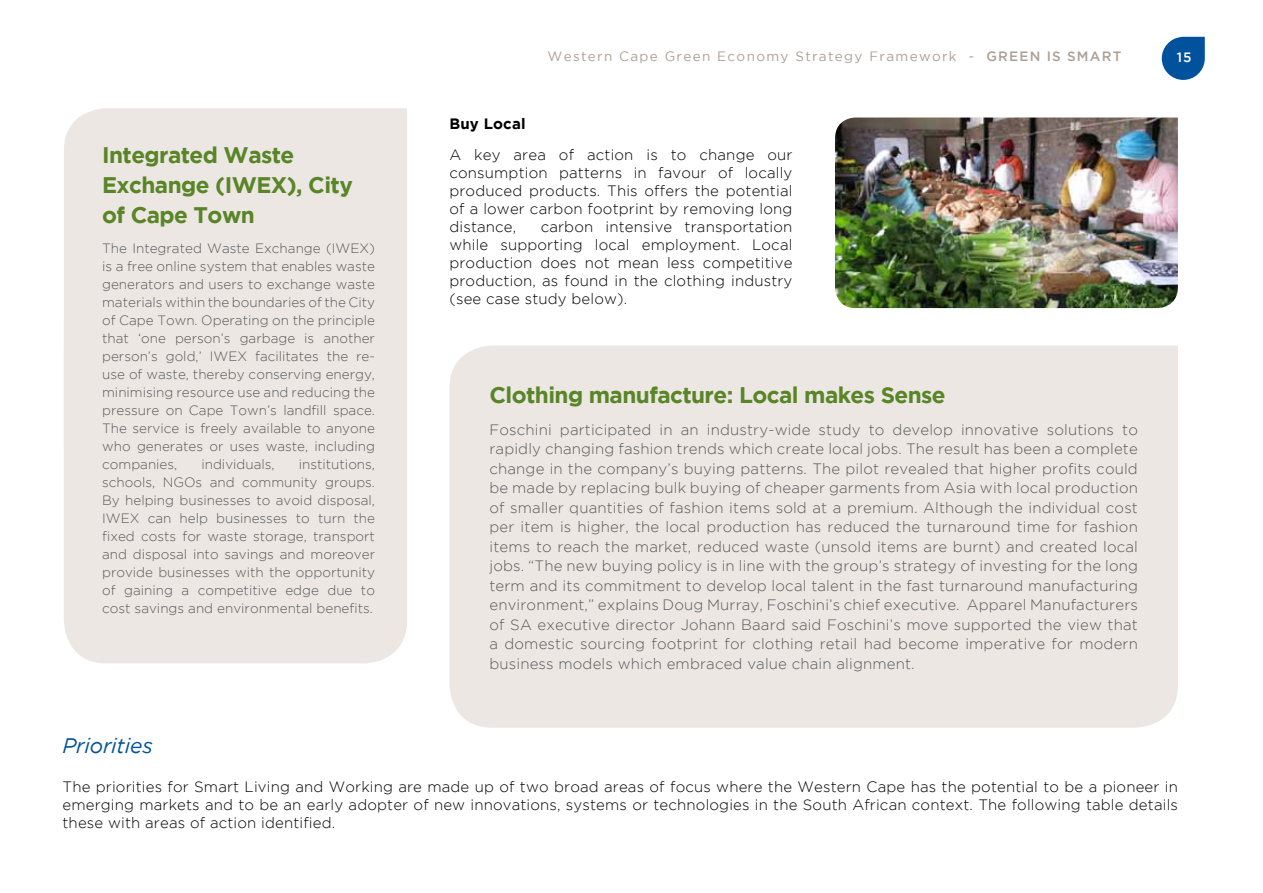
<style>
.page{position:relative;width:1263px;height:893px;background:#fff}
.page>*{position:absolute;margin:0;border:0;box-sizing:border-box;transform-origin:0 0}
.t1{font:700 22.5px/30px "Gotham";letter-spacing:-.025em;color:#598527}
.t2{font:italic 21px "Gotham";letter-spacing:-.01em;color:#00529c}
.t3{font:300 15px/19.5px "Gotham";letter-spacing:.01em;color:#58595b;text-align:justify}
.t4{font:300 15px/18px "Gotham";letter-spacing:.01em;color:#000;text-align:justify}
.t5{font:700 15px "Gotham";letter-spacing:.01em;color:#000}
.t6{font:300 13.5px/18px "Gotham";color:#58595b;text-align:justify}
.t7{font:13.5px "Gotham";letter-spacing:.1em;color:#aca095}
.t8{font:500 13.5px "Gotham";color:#fff}
.s1{font-weight:500}
</style>
<div class="page">
<svg style="left:1162px;top:37px;width:43px;height:43px;background:#296eac"></svg>
<div style="left:64px;top:108px;width:343px;height:173px;background:#ece7e3"></div>
<div style="left:449px;top:346px;width:729px;height:382px;background:#ece7e3"></div>
<div style="left:64px;top:281px;width:343px;height:382px;background:#ece7e3"></div>
<div style="left:64px;top:308px;width:343px;height:349px;background:#ece7e3"></div>
<img style="left:835px;top:118px;width:343px;height:190px">
<h1 class="t1" style="left:102px;top:139px;width:252px">Integrated Waste<br>Exchange (IWEX), City of Cape Town</h1>
<p class="t6" style="left:102px;top:240px;width:274px">The Integrated Waste Exchange (IWEX) is a free online system that enables waste generators and users to exchange waste materials within the boundaries of the City of Cape Town. Operating on the principle that ‘one person’s garbage is another person’s gold,’ IWEX facilitates the re&shy;use of waste, thereby conserving energy, minimising resource use and reducing the pressure on Cape Town’s landfill space.<br>The service is freely available to anyone who generates or uses waste, including companies,</p>
<p class="t6" style="left:201px;top:455px;width:75px">individuals,</p>
<p class="t6" style="left:102px;top:455px;width:274px;text-indent:197px">institutions, schools, NGOs and community groups.<br>By helping businesses to avoid disposal, IWEX can help businesses to turn the fixed costs for waste storage, transport and disposal into savings and moreover provide businesses with the opportunity of gaining a competitive edge due to cost savings and environmental benefits.</p>
<p class="t7" style="left:547px;top:49px;width:575px">Western Cape Green Economy Strategy Framework - <span class="s1">GREEN IS SMART</span></p>
<p class="t8" style="left:1177px;top:50px;width:16px">15</p>
<p class="t5" style="left:449px;top:115px;width:78px">Buy Local</p>
<p class="t4" style="left:449px;top:145px;width:345px">A key area of action is to change our consumption patterns in favour of locally produced products. This offers the potential of a lower carbon footprint by removing long distance,</p>
<p class="t4" style="left:449px;top:217px;width:345px;text-indent:91px">carbon intensive transportation while supporting local employment. Local production does not mean less competitive production, as found in the clothing industry (see case study below).</p>
<h1 class="t1" style="left:489px;top:379px;width:458px">Clothing manufacture: Local makes Sense</h1>
<p class="t3" style="left:489px;top:420px;width:650px">Foschini participated in an industry-wide study to develop innovative solutions to rapidly changing fashion trends which create local jobs. The result has been a complete change in the company’s buying patterns. The pilot revealed that higher profits could be made by replacing bulk buying of cheaper garments from Asia with local production of smaller quantities of fashion items sold at a premium. Although the individual cost per item is higher, the local production has reduced the turnaround time for fashion items to reach the market, reduced waste (unsold items are burnt) and created local jobs. “The new buying policy is in line with the group’s strategy of investing for the long term and its commitment to develop local talent in the fast turnaround manufacturing environment,” explains Doug Murray, Foschini’s chief executive. Apparel Manufacturers of SA executive director Johann Baard said Foschini’s move supported the view that a domestic sourcing footprint for clothing retail had become imperative for modern business models which embraced value chain alignment.</p>
<h2 class="t2" style="left:63px;top:734px;width:92px">Priorities</h2>
<p class="t4" style="left:63px;top:778px;width:1117px">The priorities for Smart Living and Working are made up of two broad areas of focus where the Western Cape has the potential to be a pioneer in emerging markets and to be an early adopter of new innovations, systems or technologies in the South African context. The following table details these with areas of action identified.</p>
</div>
